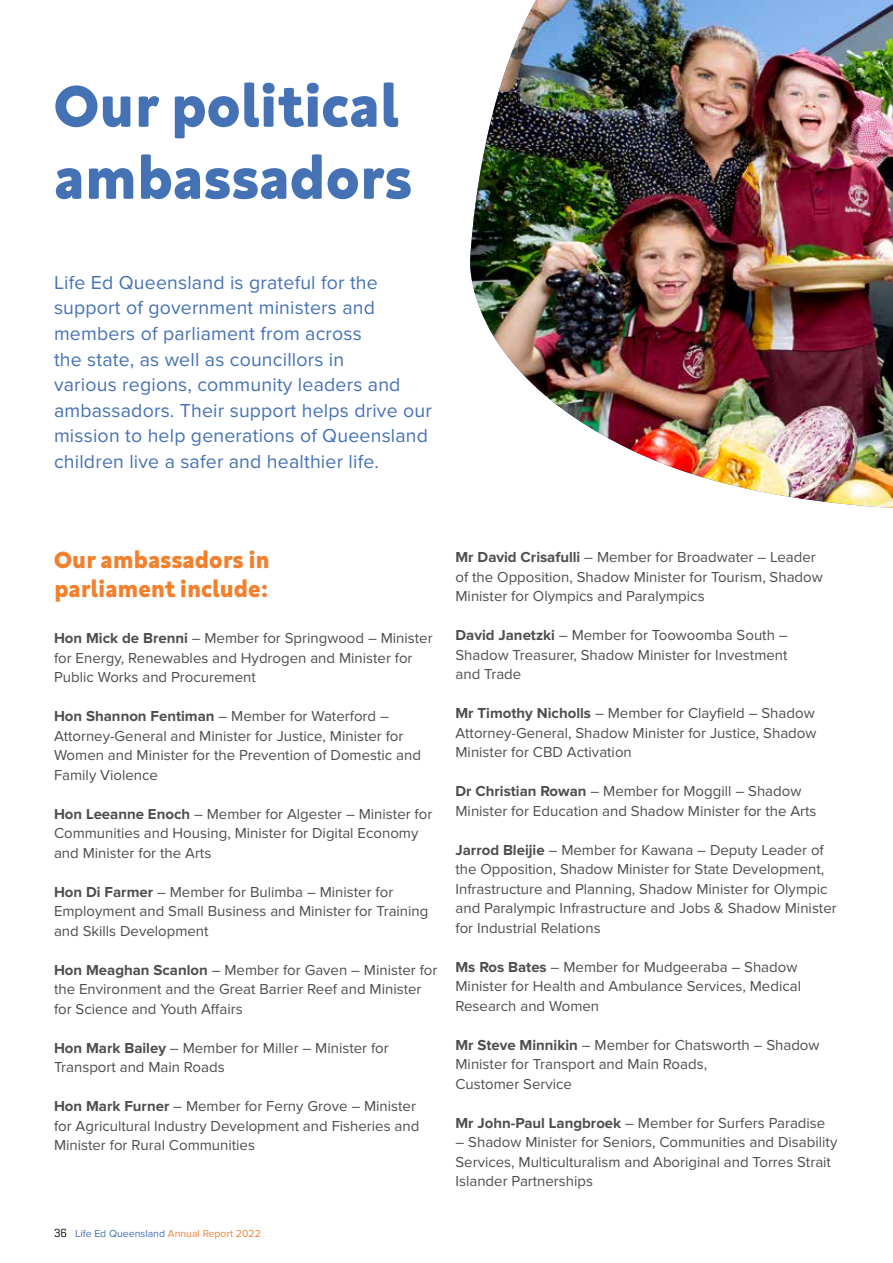
<style>
.page{position:relative;width:893px;height:1263px;background:#fff}
.page>*{position:absolute;margin:0;border:0;box-sizing:border-box;transform-origin:0 0}
.t1{font:800 60px/72px "Neufreit";color:#4572b5}
.t2{font:800 24px/28.5px "Neufreit";color:#f2802d}
.t3{font:19.5px/25.5px "Proxima Nova";letter-spacing:.01em;color:#4572b5}
.t4{font:15px/19.5px "Proxima Nova";color:#4d4e50}
.t5{font:10.5px "Proxima Nova";color:#4572b5}
.s1{font-weight:700}
.s2{font-family:"Geogrotesque";font-size:12px;color:#000}
.s3{color:#f28035}
</style>
<div class="page">
<img style="left:470px;top:0;width:423px;height:508px">
<h1 class="t1" style="left:54px;top:69px;width:360px">Our political ambassadors</h1>
<p class="t3" style="left:54px;top:270px;width:379px">Life Ed Queensland is grateful for the support of government ministers and members of parliament from across<br>the state, as well as councillors in<br>various regions, community leaders and ambassadors. Their support helps drive our mission to help generations of Queensland children live a safer and healthier life.</p>
<h2 class="t2" style="left:54px;top:545px;width:217px">Our ambassadors in parliament include:</h2>
<p class="t4" style="left:54px;top:629px;width:380px"><span class="s1">Hon Mick de Brenni</span> – Member for Springwood – Minister for Energy, Renewables and Hydrogen and Minister for<br>Public Works and Procurement</p>
<p class="t4" style="left:54px;top:707px;width:368px"><span class="s1">Hon Shannon Fentiman</span> – Member for Waterford – Attorney-General and Minister for Justice, Minister for Women and Minister for the Prevention of Domestic and Family Violence</p>
<p class="t4" style="left:54px;top:804px;width:380px"><span class="s1">Hon Leeanne Enoch</span> – Member for Algester – Minister for<br>Communities and Housing, Minister for Digital Economy and Minister for the Arts</p>
<p class="t4" style="left:54px;top:882px;width:376px"><span class="s1">Hon Di Farmer</span> – Member for Bulimba – Minister for<br>Employment and Small Business and Minister for Training and Skills Development</p>
<p class="t4" style="left:54px;top:960px;width:385px"><span class="s1">Hon Meaghan Scanlon</span> – Member for Gaven – Minister for the Environment and the Great Barrier Reef and Minister for Science and Youth Affairs</p>
<p class="t4" style="left:54px;top:1038px;width:336px"><span class="s1">Hon Mark Bailey</span> – Member for Miller – Minister for<br>Transport and Main Roads</p>
<p class="t4" style="left:54px;top:1097px;width:367px"><span class="s1">Hon Mark Furner</span> – Member for Ferny Grove – Minister for Agricultural Industry Development and Fisheries and<br>Minister for Rural Communities</p>
<p class="t5" style="left:54px;top:1227px;width:208px"><span class="s2">36</span> Life Ed Queensland <span class="s3">Annual Report 2022</span></p>
<p class="t4" style="left:455px;top:548px;width:369px"><span class="s1">Mr David Crisafulli</span> – Member for Broadwater – Leader of the Opposition, Shadow Minister for Tourism, Shadow<br>Minister for Olympics and Paralympics</p>
<p class="t4" style="left:455px;top:626px;width:334px;text-align:justify"><span class="s1">David Janetzki</span> – Member for Toowoomba South – Shadow Treasurer, Shadow Minister for Investment and Trade</p>
<p class="t4" style="left:455px;top:704px;width:362px;text-align:justify"><span class="s1">Mr Timothy Nicholls</span> – Member for Clayfield – Shadow Attorney-General, Shadow Minister for Justice, Shadow Minister for CBD Activation</p>
<p class="t4" style="left:455px;top:782px;width:363px"><span class="s1">Dr Christian Rowan</span> – Member for Moggill – Shadow<br>Minister for Education and Shadow Minister for the Arts</p>
<p class="t4" style="left:455px;top:840px;width:383px"><span class="s1">Jarrod Bleijie</span> – Member for Kawana – Deputy Leader of the Opposition, Shadow Minister for State Development, Infrastructure and Planning, Shadow Minister for Olympic and Paralympic Infrastructure and Jobs &amp; Shadow Minister for Industrial Relations</p>
<p class="t4" style="left:455px;top:957px;width:347px"><span class="s1">Ms Ros Bates</span> – Member for Mudgeeraba – Shadow<br>Minister for Health and Ambulance Services, Medical<br>Research and Women</p>
<p class="t4" style="left:455px;top:1035px;width:366px"><span class="s1">Mr Steve Minnikin</span> – Member for Chatsworth – Shadow<br>Minister for Transport and Main Roads,<br>Customer Service</p>
<p class="t4" style="left:455px;top:1113px;width:371px"><span class="s1">Mr John-Paul Langbroek</span> – Member for Surfers Paradise</p>
<p class="t4" style="left:455px;top:1133px;width:383px">– Shadow Minister for Seniors, Communities and Disability<br>Services, Multiculturalism and Aboriginal and Torres Strait<br>Islander Partnerships</p>
</div>
